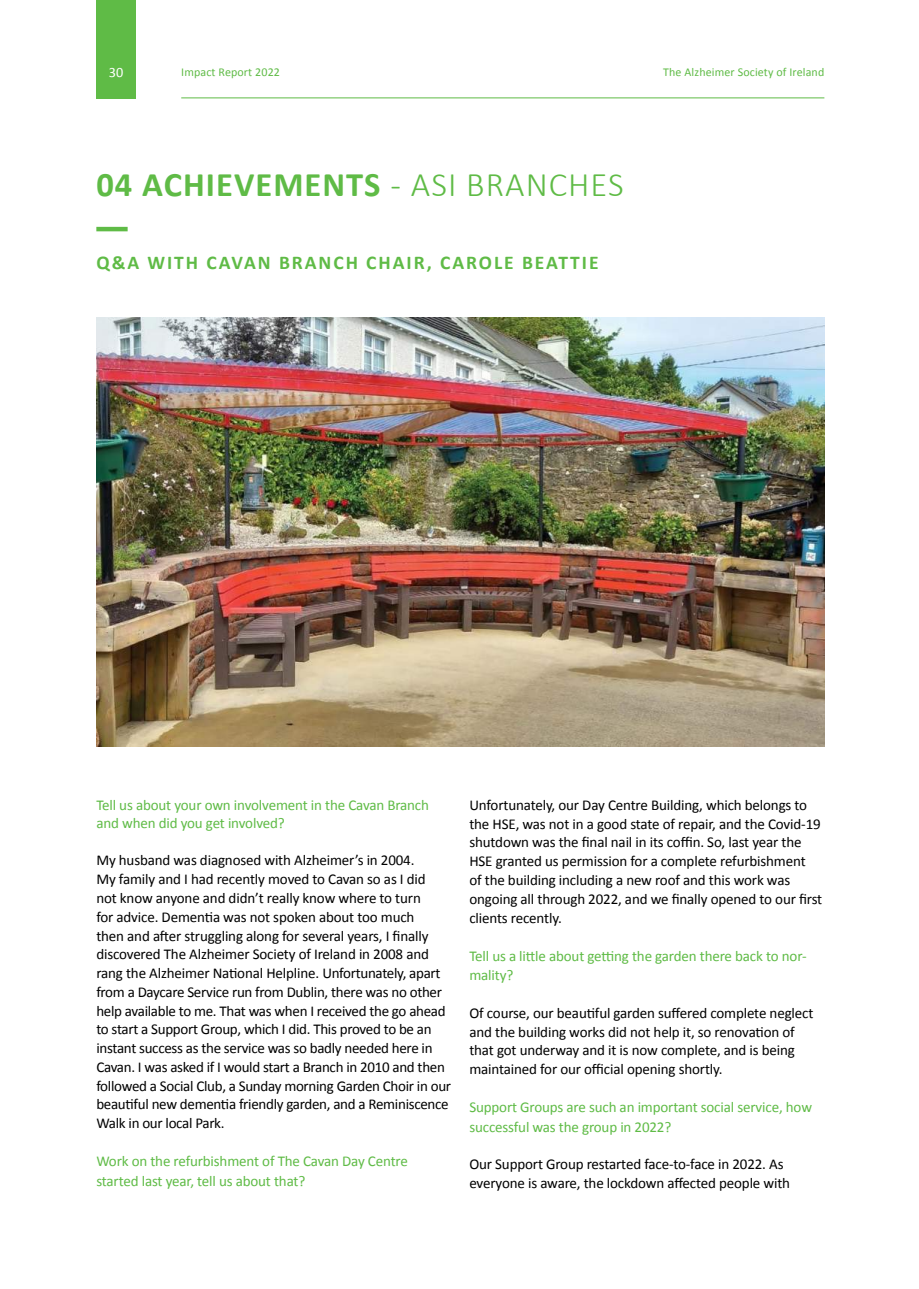
<style>
.page{position:relative;width:919px;height:1289px;background:#fff}
.page>*{position:absolute;margin:0;border:0;box-sizing:border-box;transform-origin:0 0}
.t1{font:700 34.5px "Calibri";letter-spacing:.03em;color:#5fbb46}
.t2{font:700 19.5px "Calibri";letter-spacing:.1em;color:#5fbb46}
.t3{font:15px/18.8px "Calibri";letter-spacing:-.01em;color:#000}
.t4{font:15px/19.5px "Calibri";letter-spacing:-.01em;color:#5fbb46}
.t5{font:14.25px "Calibri";color:#fff}
.t6{font:12px "Calibri";letter-spacing:.01em;color:#5fbb46}
.s1{font-weight:300}
</style>
<div class="page">
<div style="left:96px;top:0;width:40px;height:98px;background:#5fbb46"></div>
<hr style="left:181px;top:97px;width:643px;height:1px;background:#5fbb46">
<hr style="left:96px;top:227px;width:32px;height:4px;background:#5fbb46">
<img style="left:96px;top:318px;width:728px;height:428px">
<p class="t5" style="left:109px;top:64px;width:16px">30</p>
<p class="t6" style="left:181px;top:64px;width:100px">Impact Report 2022</p>
<p class="t6" style="left:663px;top:64px;width:163px">The Alzheimer Society of Ireland</p>
<h1 class="t1" style="left:96px;top:163px;width:529px">04 ACHIEVEMENTS <span class="s1">- ASI BRANCHES</span></h1>
<h2 class="t2" style="left:96px;top:250px;width:503px">Q&amp;A WITH CAVAN BRANCH CHAIR, CAROLE BEATTIE</h2>
<p class="t4" style="left:96px;top:796px;width:334px;line-height:18px">Tell us about your own involvement in the Cavan Branch and when did you get involved?</p>
<p class="t3" style="left:96px;top:851px;width:356px">My husband was diagnosed with Alzheimer’s in 2004.<br>My family and I had recently moved to Cavan so as I did<br>not know anyone and didn’t really know where to turn<br>for advice. Dementia was not spoken about too much<br>then and after struggling along for several years, I finally discovered The Alzheimer Society of Ireland in 2008 and rang the Alzheimer National Helpline. Unfortunately, apart from a Daycare Service run from Dublin, there was no other help available to me. That was when I received the go ahead to start a Support Group, which I did. This proved to be an instant success as the service was so badly needed here in Cavan. I was asked if I would start a Branch in 2010 and then followed a Social Club, a Sunday morning Garden Choir in our beautiful new dementia friendly garden, and a Reminiscence Walk in our local Park.</p>
<p class="t4" style="left:96px;top:1151px;width:313px">Work on the refurbishment of The Cavan Day Centre started last year, tell us about that?</p>
<p class="t3" style="left:469px;top:795px;width:354px">Unfortunately, our Day Centre Building, which belongs to the HSE, was not in a good state of repair, and the Covid-19 shutdown was the final nail in its coffin. So, last year the HSE granted us permission for a complete refurbishment<br>of the building including a new roof and this work was ongoing all through 2022, and we finally opened to our first clients recently.</p>
<p class="t4" style="left:469px;top:946px;width:339px">Tell us a little about getting the garden there back to nor&shy;mality?</p>
<p class="t3" style="left:469px;top:1003px;width:345px">Of course, our beautiful garden suffered complete neglect and the building works did not help it, so renovation of that got underway and it is now complete, and is being maintained for our official opening shortly.</p>
<p class="t4" style="left:469px;top:1097px;width:344px">Support Groups are such an important social service, how successful was the group in 2022?</p>
<p class="t3" style="left:469px;top:1155px;width:322px">Our Support Group restarted face-to-face in 2022. As everyone is aware, the lockdown affected people with</p>
</div>
